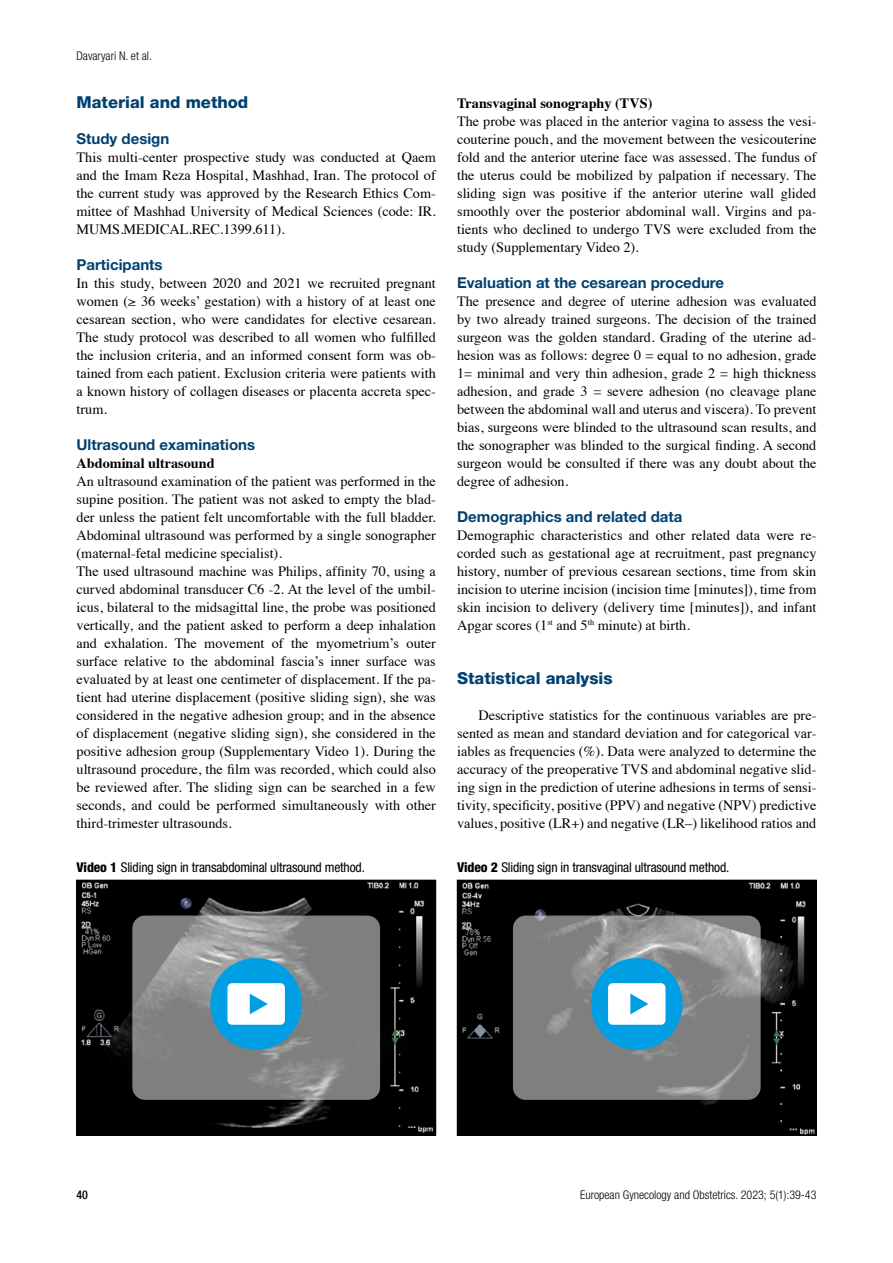
<style>
.page{position:relative;width:893px;height:1263px;background:#fff}
.page>*{position:absolute;margin:0;border:0;box-sizing:border-box;transform-origin:0 0}
.t1{font:800 16.5px "Helvetica Neue LT Std";color:#004170}
.t2{font:700 15px "Helvetica Neue LT Std";color:#004170}
.t3{font:14.25px/18px "Times";color:#000;text-align:justify}
.t4{font:700 14.25px "Times";color:#000}
.t5{font:condensed 13.5px "Helvetica Neue LT Std";letter-spacing:-.01em;color:#000}
.t6{font:300 condensed 12px "Helvetica Neue LT Std";color:#000}
.t7{font:500 condensed 12px "Helvetica Neue LT Std";color:#000}
.s1{font-weight:800}
</style>
<div class="page">
<img style="left:79px;top:882px;width:355px;height:251px">
<div style="left:77px;top:880px;width:359px;height:255px;border:1px solid #000"></div>
<img style="left:459px;top:882px;width:355px;height:251px">
<div style="left:457px;top:880px;width:359px;height:255px;border:1px solid #000"></div>
<svg style="left:132px;top:915px;width:248px;height:185px;fill:#7f7f7f"></svg>
<svg style="left:513px;top:915px;width:248px;height:185px;fill:#7f7f7f"></svg>
<div style="left:210px;top:958px;width:92px;height:92px;background:#009fe3;border-radius:50%"></div>
<svg style="left:227px;top:983px;width:58px;height:42px"></svg>
<div style="left:591px;top:958px;width:92px;height:92px;background:#009fe3;border-radius:50%"></div>
<svg style="left:608px;top:983px;width:57px;height:42px"></svg>
<p class="t6" style="left:77px;top:48px;width:77px">Davaryari N. et al.</p>
<p class="t1" style="left:77px;top:92px;width:173px">Material and method</p>
<p class="t2" style="left:77px;top:129px;width:94px">Study design</p>
<p class="t3" style="left:77px;top:147px;width:361px">This multi-center prospective study was conducted at Qaem and the Imam Reza Hospital, Mashhad, Iran. The protocol of the current study was approved by the Research Ethics Com&shy;mittee of Mashhad University of Medical Sciences (code: IR.<br>MUMS.MEDICAL.REC.1399.611).</p>
<p class="t2" style="left:77px;top:255px;width:88px">Participants</p>
<p class="t3" style="left:77px;top:273px;width:361px">In this study, between 2020 and 2021 we recruited pregnant women (≥ 36 weeks’ gestation) with a history of at least one cesarean section, who were candidates for elective cesarean.<br>The study protocol was described to all women who fulfilled the inclusion criteria, and an informed consent form was ob&shy;tained from each patient. Exclusion criteria were patients with a known history of collagen diseases or placenta accreta spec&shy;trum.</p>
<p class="t2" style="left:77px;top:435px;width:180px">Ultrasound examinations</p>
<p class="t4" style="left:77px;top:450px;width:140px">Abdominal ultrasound</p>
<p class="t3" style="left:77px;top:471px;width:361px;text-align:left">An ultrasound examination of the patient was performed in the supine position. The patient was not asked to empty the blad&shy;der unless the patient felt uncomfortable with the full bladder.<br>Abdominal ultrasound was performed by a single sonographer (maternal-fetal medicine specialist).<br>The used ultrasound machine was Philips, affinity 70, using a curved abdominal transducer C6 -2. At the level of the umbil&shy;icus, bilateral to the midsagittal line, the probe was positioned vertically, and the patient asked to perform a deep inhalation and exhalation. The movement of the myometrium’s outer surface relative to the abdominal fascia’s inner surface was evaluated by at least one centimeter of displacement. If the pa&shy;tient had uterine displacement (positive sliding sign), she was considered in the negative adhesion group; and in the absence of displacement (negative sliding sign), she considered in the positive adhesion group (Supplementary Video 1). During the ultrasound procedure, the film was recorded, which could also be reviewed after. The sliding sign can be searched in a few seconds, and could be performed simultaneously with other third-trimester ultrasounds.</p>
<p class="t4" style="left:457px;top:90px;width:197px">Transvaginal sonography (TVS)</p>
<p class="t3" style="left:457px;top:111px;width:361px">The probe was placed in the anterior vagina to assess the vesi&shy;couterine pouch, and the movement between the vesicouterine fold and the anterior uterine face was assessed. The fundus of the uterus could be mobilized by palpation if necessary. The sliding sign was positive if the anterior uterine wall glided smoothly over the posterior abdominal wall. Virgins and pa&shy;tients who declined to undergo TVS were excluded from the study (Supplementary Video 2).</p>
<p class="t2" style="left:457px;top:273px;width:268px">Evaluation at the cesarean procedure</p>
<p class="t3" style="left:457px;top:291px;width:361px">The presence and degree of uterine adhesion was evaluated by two already trained surgeons. The decision of the trained surgeon was the golden standard. Grading of the uterine ad&shy;hesion was as follows: degree 0 = equal to no adhesion, grade 1= minimal and very thin adhesion, grade 2 = high thickness adhesion, and grade 3 = severe adhesion (no cleavage plane between the abdominal wall and uterus and viscera). To prevent bias, surgeons were blinded to the ultrasound scan results, and the sonographer was blinded to the surgical finding. A second surgeon would be consulted if there was any doubt about the degree of adhesion.</p>
<p class="t2" style="left:457px;top:507px;width:227px">Demographics and related data</p>
<p class="t3" style="left:457px;top:525px;width:361px">Demographic characteristics and other related data were re&shy;corded such as gestational age at recruitment, past pregnancy history, number of previous cesarean sections, time from skin incision to uterine incision (incision time [minutes]), time from skin incision to delivery (delivery time [minutes]), and infant Apgar scores (1<sup>st</sup> and 5<sup>th</sup> minute) at birth.</p>
<p class="t1" style="left:457px;top:668px;width:157px">Statistical analysis</p>
<p class="t3" style="left:457px;top:705px;width:361px;text-indent:21px">Descriptive statistics for the continuous variables are pre&shy;sented as mean and standard deviation and for categorical var&shy;iables as frequencies (%). Data were analyzed to determine the accuracy of the preoperative TVS and abdominal negative slid&shy;ing sign in the prediction of uterine adhesions in terms of sensi&shy;tivity, specificity, positive (PPV) and negative (NPV) predictive values, positive (LR+) and negative (LR–) likelihood ratios and</p>
<p class="t5" style="left:77px;top:859px;width:290px"><span class="s1">Video 1</span> Sliding sign in transabdominal ultrasound method.</p>
<p class="t5" style="left:457px;top:859px;width:274px"><span class="s1">Video 2</span> Sliding sign in transvaginal ultrasound method.</p>
<p class="t7" style="left:77px;top:1187px;width:13px">40</p>
<p class="t6" style="left:580px;top:1188px;width:238px">European Gynecology and Obstetrics. 2023; 5(1):39-43</p>
</div>
